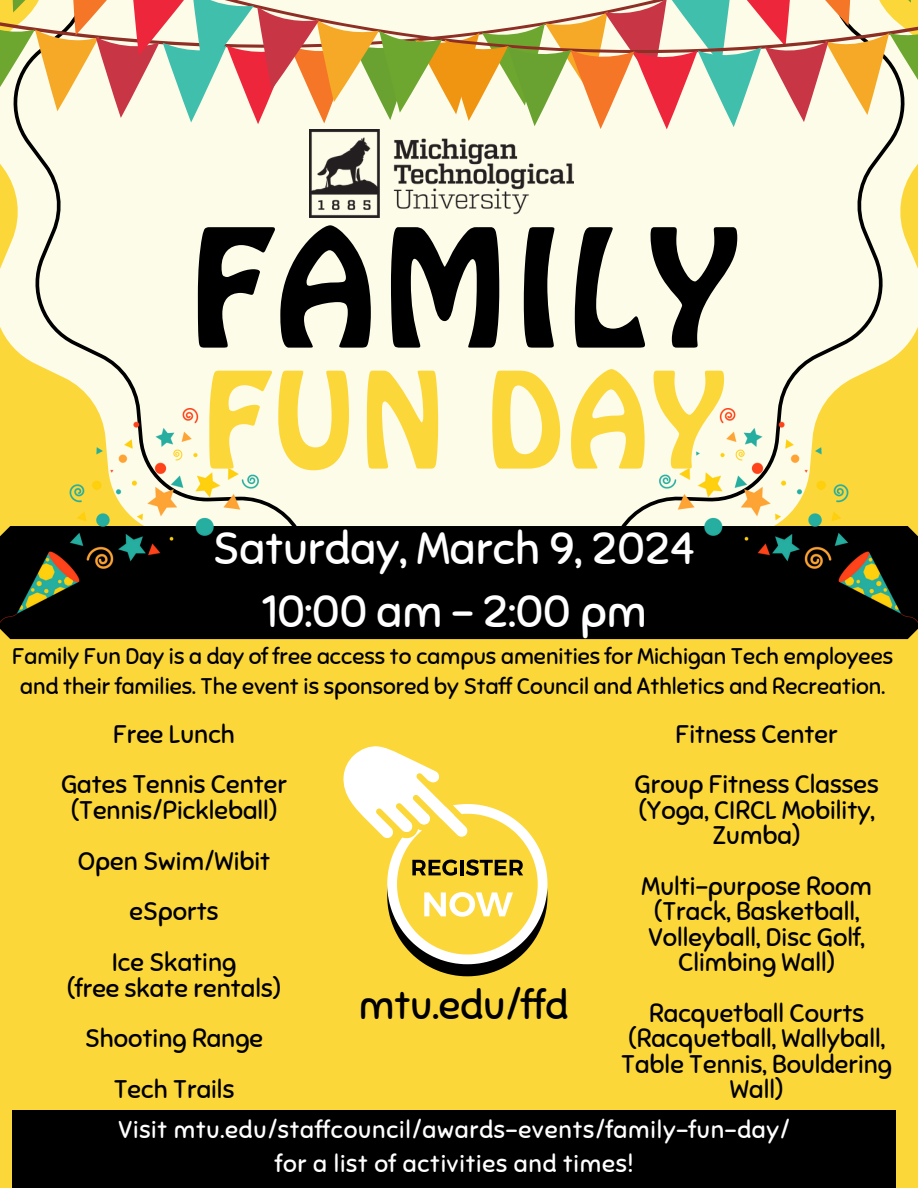
<style>
.page{position:relative;width:918px;height:1188px;background:#fcd739}
.page>*{position:absolute;margin:0;border:0;box-sizing:border-box;transform-origin:0 0}
.t1{font:157.95px "Hobo BT";color:#000}
.t2{font:128.55px "Hobo BT";color:#fcd739}
.t3{font:45.15px/62.4px "Sniglet";color:#fff;text-align:center}
.t4{font:40.35px "Sniglet";color:#000}
.t5{font:25.35px/25.3px "Sniglet";color:#000;text-align:center}
.t6{font:24.3px/33.8px "Sniglet";letter-spacing:.03em;color:#fff;text-align:center}
.t7{font:22.5px/30.8px "Sniglet";color:#000;text-align:center}
</style>
<div class="page">
<div style="left:5px;top:129px;width:908px;height:397px;background:#fdfce9"></div>
<svg style="left:0;top:0;width:918px;height:129px;background:#d9c09c"></svg>
<div style="left:258px;top:526px;width:402px;height:113px;background:#000"></div>
<div style="left:13px;top:1110px;width:883px;height:78px;background:#000"></div>
<img style="left:0;top:409px;width:258px;height:231px">
<img style="left:660px;top:409px;width:258px;height:231px">
<svg style="left:343px;top:746px;width:204px;height:230px"></svg>
<img style="left:310px;top:130px;width:264px;height:87px">
<p class="t1" style="left:185px;top:192px;width:556px">FAMILY</p>
<h1 class="t2" style="left:199px;top:342px;width:529px">FUN DAY</h1>
<h2 class="t3" style="left:213px;top:518px;width:483px">Saturday, March 9, 2024<br>10:00 am - 2:00 pm</h2>
<h3 class="t7" style="left:12px;top:641px;width:882px">Family Fun Day is a day of free access to campus amenities for Michigan Tech employees and their families. The event is sponsored by Staff Council and Athletics and Recreation.</h3>
<p class="t5" style="left:113px;top:722px;width:123px">Free Lunch</p>
<p class="t5" style="left:61px;top:772px;width:228px">Gates Tennis Center (Tennis/Pickleball)</p>
<p class="t5" style="left:78px;top:849px;width:194px">Open Swim/Wibit</p>
<h5 class="t5" style="left:130px;top:899px;width:91px">eSports</h5>
<h5 class="t5" style="left:67px;top:950px;width:216px">Ice Skating<br>(free skate rentals)</h5>
<h5 class="t5" style="left:85px;top:1026px;width:180px">Shooting Range</h5>
<h5 class="t5" style="left:114px;top:1077px;width:122px">Tech Trails</h5>
<h5 class="t5" style="left:676px;top:722px;width:164px">Fitness Center</h5>
<h5 class="t5" style="left:635px;top:772px;width:246px">Group Fitness Classes (Yoga, CIRCL Mobility,<br>Zumba)</h5>
<p class="t5" style="left:642px;top:874px;width:232px">Multi-purpose Room (Track, Basketball,<br>Volleyball, Disc Golf,<br>Climbing Wall)</p>
<h5 class="t5" style="left:621px;top:1001px;width:272px">Racquetball Courts (Racquetball, Wallyball,<br>Table Tennis, Bouldering<br>Wall)</h5>
<h5 class="t4" style="left:359px;top:980px;width:211px">mtu.edu/ffd</h5>
<h5 class="t6" style="left:119px;top:1113px;width:673px">Visit mtu.edu/staffcouncil/awards-events/family-fun-day/ for a list of activities and times!</h5>
</div>
